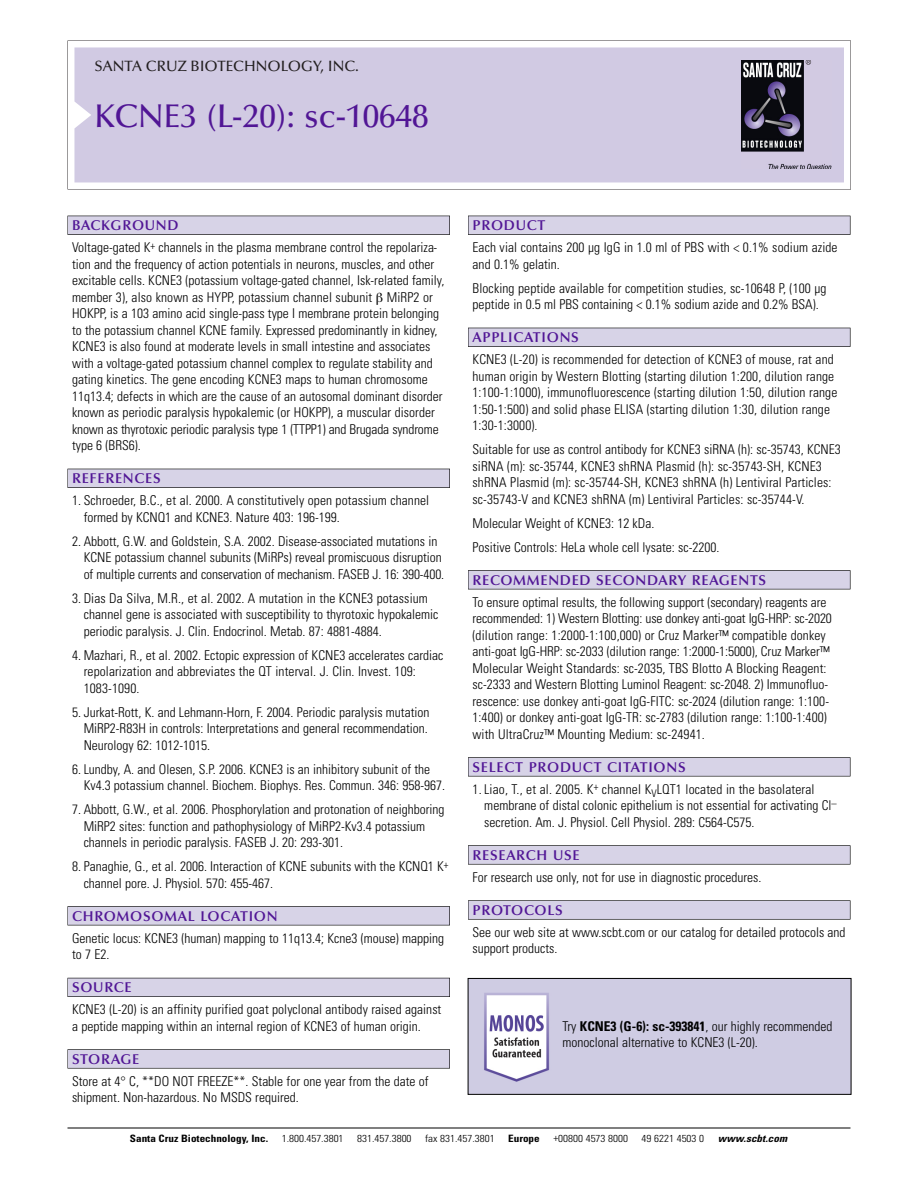
<style>
.page{position:relative;width:918px;height:1188px;background:#fff}
.page>*{position:absolute;margin:0;border:0;box-sizing:border-box;transform-origin:0 0}
.t1{font:500 33px "Optima";color:#511695}
.t2{font:500 15px "Optima";color:#231f20}
.t3{font:600 14.25px "Optima";letter-spacing:.05em;color:#511695}
.t4{font:300 condensed 13.5px/16.5px "Univers";color:#000}
.t5{font:300 condensed 10.2px "Univers";color:#000;scale:1.1 1}
.t6{font:700 condensed 10.2px "Univers";color:#000;scale:1.1 1}
.t7{font:italic 700 condensed 10.2px "Univers";letter-spacing:.005em;color:#000;scale:1.1 1}
.s1{font-weight:700}
</style>
<div class="page">
<svg style="left:68px;top:40px;width:783px;height:149px"></svg>
<div style="left:74px;top:47px;width:770px;height:135px;background:#d1cae3"></div>
<img style="left:741px;top:60px;width:90px;height:108px">
<div style="left:68px;top:216px;width:382px;height:19px;background:#525155"></div>
<div style="left:68px;top:216px;width:381px;height:18px;background:#d7d3e7"></div>
<div style="left:68px;top:469px;width:382px;height:19px;background:#515055"></div>
<div style="left:68px;top:469px;width:381px;height:18px;background:#d7d3e7"></div>
<div style="left:68px;top:906px;width:382px;height:19px;background:#545357"></div>
<div style="left:68px;top:907px;width:381px;height:18px;background:#d7d3e7"></div>
<div style="left:68px;top:978px;width:382px;height:19px;background:#54535a"></div>
<div style="left:68px;top:978px;width:381px;height:18px;background:#d7d3e7"></div>
<svg style="left:68px;top:1049px;width:382px;height:20px"></svg>
<div style="left:68px;top:1050px;width:381px;height:18px;background:#d7d3e7"></div>
<div style="left:468px;top:216px;width:382px;height:19px;background:#525155"></div>
<div style="left:468px;top:216px;width:382px;height:18px;background:#d7d3e7"></div>
<div style="left:468px;top:328px;width:382px;height:19px;background:#515055"></div>
<div style="left:468px;top:328px;width:382px;height:18px;background:#d7d3e7"></div>
<div style="left:468px;top:570px;width:382px;height:19px;background:#545357"></div>
<div style="left:468px;top:571px;width:382px;height:18px;background:#d7d3e7"></div>
<div style="left:468px;top:757px;width:382px;height:19px;background:#575759"></div>
<div style="left:468px;top:758px;width:382px;height:18px;background:#d7d3e7"></div>
<svg style="left:468px;top:845px;width:382px;height:20px"></svg>
<div style="left:468px;top:846px;width:382px;height:18px;background:#d7d3e7"></div>
<div style="left:468px;top:900px;width:382px;height:20px;background:#666667"></div>
<div style="left:468px;top:901px;width:382px;height:18px;background:#d7d3e7"></div>
<hr style="left:68px;top:1128px;width:782px;height:1px;background:#000">
<img style="left:470px;top:980px;width:379px;height:113px">
<div style="left:468px;top:978px;width:383px;height:117px;border:1px solid #000"></div>
<p class="t2" style="left:94px;top:61px;width:266px">SANTA CRUZ BIOTECHNOLOGY, INC.</p>
<h1 class="t1" style="left:94px;top:103px;width:336px">KCNE3 (L-20): sc-10648</h1>
<p class="t3" style="left:72px;top:219px;width:108px">BACKGROUND</p>
<p class="t4" style="left:72px;top:240px;width:374px">Voltage-gated K<sup>+</sup> channels in the plasma membrane control the repolariza&shy;tion and the frequency of action potentials in neurons, muscles, and other excitable cells. KCNE3 (potassium voltage-gated channel, Isk-related family, member 3), also known as HYPP, potassium channel subunit MiRP2 or HOKPP, is a 103 amino acid single-pass type I membrane protein belonging to the potassium channel KCNE family. Expressed predominantly in kidney, KCNE3 is also found at moderate levels in small intestine and associates with a voltage-gated potassium channel complex to regulate stability and gating kinetics. The gene encoding KCNE3 maps to human chromosome 11q13.4; defects in which are the cause of an autosomal dominant disorder known as periodic paralysis hypokalemic (or HOKPP), a muscular disorder known as thyrotoxic periodic paralysis type 1 (TTPP1) and Brugada syndrome type 6 (BRS6).</p>
<p class="t3" style="left:72px;top:473px;width:90px">REFERENCES</p>
<p class="t4" style="left:84px;top:493px;width:347px;text-indent:-12px">1. Schroeder, B.C., et al. 2000. A constitutively open potassium channel formed by KCNQ1 and KCNE3. Nature 403: 196-199.</p>
<p class="t4" style="left:84px;top:534px;width:362px;text-indent:-12px">2. Abbott, G.W. and Goldstein, S.A. 2002. Disease-associated mutations in<br>KCNE potassium channel subunits (MiRPs) reveal promiscuous disruption of multiple currents and conservation of mechanism. FASEB J. 16: 390-400.</p>
<p class="t4" style="left:84px;top:591px;width:356px;text-indent:-12px">3. Dias Da Silva, M.R., et al. 2002. A mutation in the KCNE3 potassium channel gene is associated with susceptibility to thyrotoxic hypokalemic periodic paralysis. J. Clin. Endocrinol. Metab. 87: 4881-4884.</p>
<p class="t4" style="left:84px;top:648px;width:361px;text-indent:-12px">4. Mazhari, R., et al. 2002. Ectopic expression of KCNE3 accelerates cardiac repolarization and abbreviates the QT interval. J. Clin. Invest. 109:<br>1083-1090.</p>
<p class="t4" style="left:84px;top:705px;width:347px;text-align:justify;text-indent:-12px">5. Jurkat-Rott, K. and Lehmann-Horn, F. 2004. Periodic paralysis mutation MiRP2-R83H in controls: Interpretations and general recommendation.<br>Neurology 62: 1012-1015.</p>
<p class="t4" style="left:84px;top:762px;width:363px;text-indent:-12px">6. Lundby, A. and Olesen, S.P. 2006. KCNE3 is an inhibitory subunit of the<br>Kv4.3 potassium channel. Biochem. Biophys. Res. Commun. 346: 958-967.</p>
<p class="t4" style="left:84px;top:802px;width:362px;text-indent:-12px">7. Abbott, G.W., et al. 2006. Phosphorylation and protonation of neighboring<br>MiRP2 sites: function and pathophysiology of MiRP2-Kv3.4 potassium channels in periodic paralysis. FASEB J. 20: 293-301.</p>
<p class="t4" style="left:84px;top:859px;width:366px;text-indent:-12px">8. Panaghie, G., et al. 2006. Interaction of KCNE subunits with the KCNQ1 K<sup>+ </sup>channel pore. J. Physiol. 570: 455-467.</p>
<p class="t3" style="left:72px;top:910px;width:207px">CHROMOSOMAL LOCATION</p>
<p class="t4" style="left:72px;top:931px;width:374px">Genetic locus: KCNE3 (human) mapping to 11q13.4; Kcne3 (mouse) mapping to 7 E2.</p>
<p class="t3" style="left:72px;top:982px;width:61px">SOURCE</p>
<p class="t4" style="left:72px;top:1002px;width:371px">KCNE3 (L-20) is an affinity purified goat polyclonal antibody raised against a peptide mapping within an internal region of KCNE3 of human origin.</p>
<p class="t3" style="left:72px;top:1053px;width:69px">STORAGE</p>
<p class="t4" style="left:72px;top:1074px;width:358px">Store at 4° C, **DO NOT FREEZE**. Stable for one year from the date of shipment. Non-hazardous. No MSDS required.</p>
<p class="t3" style="left:473px;top:219px;width:74px">PRODUCT</p>
<p class="t4" style="left:473px;top:240px;width:367px">Each vial contains 200 µg IgG in 1.0 ml of PBS with &lt; 0.1% sodium azide and 0.1% gelatin.</p>
<p class="t4" style="left:473px;top:281px;width:356px">Blocking peptide available for competition studies, sc-10648 P, (100 µg peptide in 0.5 ml PBS containing &lt; 0.1% sodium azide and 0.2% BSA).</p>
<p class="t3" style="left:473px;top:332px;width:108px">APPLICATIONS</p>
<p class="t4" style="left:473px;top:352px;width:366px">KCNE3 (L-20) is recommended for detection of KCNE3 of mouse, rat and human origin by Western Blotting (starting dilution 1:200, dilution range 1:100-1:1000), immunofluorescence (starting dilution 1:50, dilution range 1:50-1:500) and solid phase ELISA (starting dilution 1:30, dilution range 1:30-1:3000).</p>
<p class="t4" style="left:473px;top:442px;width:370px">Suitable for use as control antibody for KCNE3 siRNA (h): sc-35743, KCNE3 siRNA (m): sc-35744, KCNE3 shRNA Plasmid (h): sc-35743-SH, KCNE3 shRNA Plasmid (m): sc-35744-SH, KCNE3 shRNA (h) Lentiviral Particles: sc-35743-V and KCNE3 shRNA (m) Lentiviral Particles: sc-35744-V.</p>
<p class="t4" style="left:473px;top:512px;width:248px;line-height:24px">Molecular Weight of KCNE3: 12 kDa.<br>Positive Controls: HeLa whole cell lysate: sc-2200.</p>
<p class="t3" style="left:473px;top:574px;width:295px">RECOMMENDED SECONDARY REAGENTS</p>
<p class="t4" style="left:473px;top:595px;width:361px">To ensure optimal results, the following support (secondary) reagents are recommended: 1) Western Blotting: use donkey anti-goat IgG-HRP: sc-2020 (dilution range: 1:2000-1:100,000) or Cruz Marker™ compatible donkey anti-goat IgG-HRP: sc-2033 (dilution range: 1:2000-1:5000), Cruz Marker™ Molecular Weight Standards: sc-2035, TBS Blotto A Blocking Reagent: sc-2333 and Western Blotting Luminol Reagent: sc-2048. 2) Immunofluo&shy;rescence: use donkey anti-goat IgG-FITC: sc-2024 (dilution range: 1:100- 1:400) or donkey anti-goat IgG-TR: sc-2783 (dilution range: 1:100-1:400) with UltraCruz™ Mounting Medium: sc-24941.</p>
<p class="t3" style="left:473px;top:761px;width:215px">SELECT PRODUCT CITATIONS</p>
<p class="t4" style="left:484px;top:782px;width:354px;text-indent:-12px">1. Liao, T., et al. 2005. K<sup>+</sup> channel K<sub>V</sub>LQT1 located in the basolateral membrane of distal colonic epithelium is not essential for activating Cl<sup>– </sup>secretion. Am. J. Physiol. Cell Physiol. 289: C564-C575.</p>
<p class="t3" style="left:473px;top:849px;width:109px">RESEARCH USE</p>
<p class="t4" style="left:473px;top:870px;width:290px">For research use only, not for use in diagnostic procedures.</p>
<p class="t3" style="left:473px;top:904px;width:92px">PROTOCOLS</p>
<p class="t4" style="left:473px;top:925px;width:375px">See our web site at www.scbt.com or our catalog for detailed protocols and support products.</p>
<p class="t4" style="left:563px;top:1019px;width:271px">Try <span class="s1">KCNE3 (G-6): sc-393841</span>, our highly recommended monoclonal alternative to KCNE3 (L-20).</p>
<p class="t6" style="left:130px;top:1135px;width:127px">Santa Cruz Biotechnology, Inc.</p>
<p class="t5" style="left:282px;top:1135px;width:58px">1.800.457.3801</p>
<p class="t5" style="left:357px;top:1135px;width:51px">831.457.3800</p>
<p class="t5" style="left:425px;top:1135px;width:65px">fax 831.457.3801</p>
<p class="t6" style="left:508px;top:1135px;width:30px">Europe</p>
<p class="t5" style="left:553px;top:1135px;width:69px">+00800 4573 8000</p>
<p class="t5" style="left:642px;top:1135px;width:58px">49 6221 4503 0</p>
<p class="t7" style="left:718px;top:1135px;width:64px">www.scbt.com</p>
</div>
